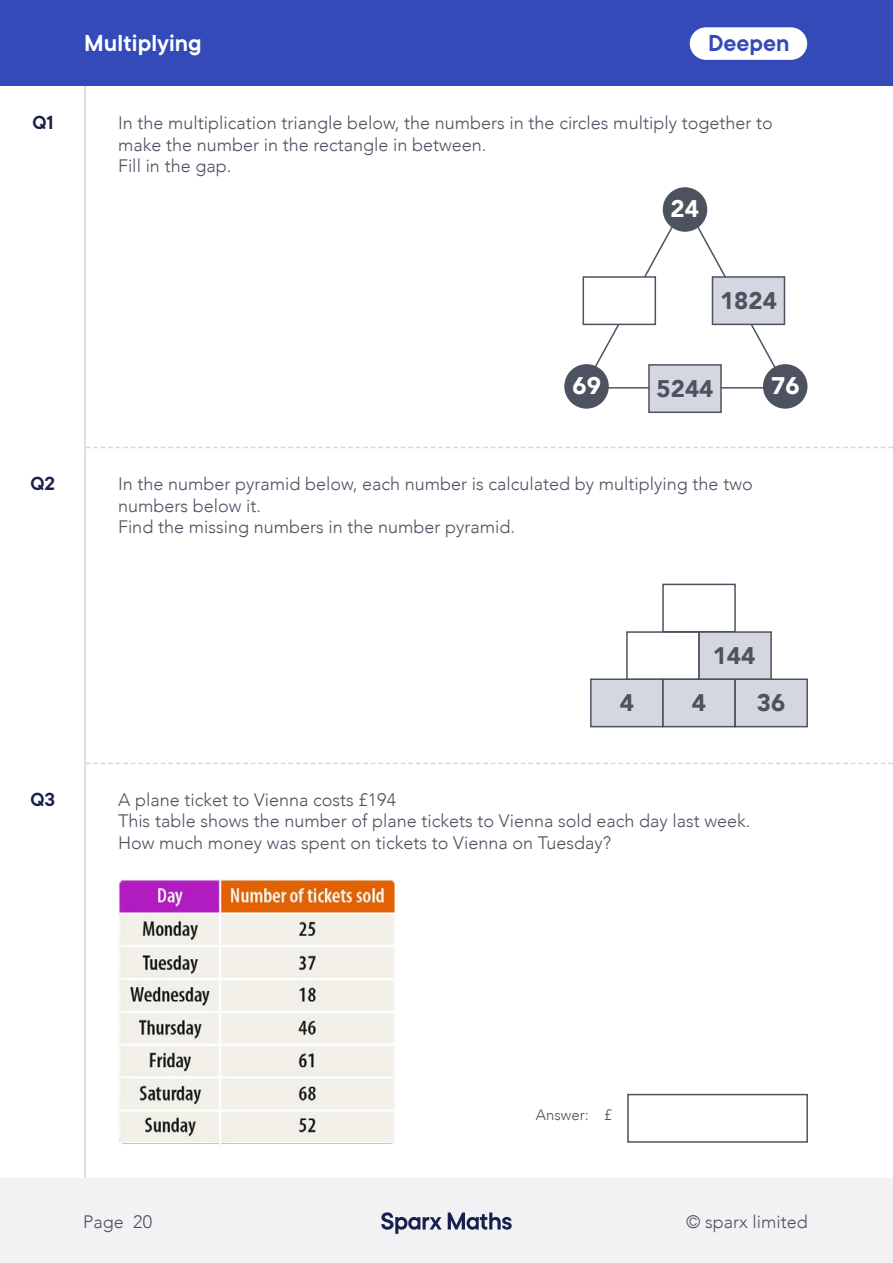
<style>
.page{position:relative;width:893px;height:1263px;background:#fff}
.page>*{position:absolute;margin:0;border:0;box-sizing:border-box;transform-origin:0 0}
.t1{font:600 25.5px "TT Commons";color:#fff}
.t2{font:600 25.5px "TT Commons";color:#334ab8}
.t3{font:900 24px "Avenir";color:#4d5261}
.t4{font:900 24px "Avenir";color:#fff}
.t5{font:600 21px "TT Commons";color:#17214f}
.t6{font:300 18px/21.6px "Avenir";color:#4d5261}
.t7{font:300 15px "Avenir";color:#4d5261}
</style>
<div class="page">
<div style="left:0;top:1178px;width:893px;height:85px;background:#f2f2f5"></div>
<svg style="left:381px;top:1212px;width:61px;height:22px"></svg>
<svg style="left:448px;top:1212px;width:64px;height:18px"></svg>
<svg style="left:581px;top:202px;width:205px;height:187px"></svg>
<hr style="left:84px;top:0;width:2px;height:1178px;background:#d4d6e0">
<svg style="left:86px;top:447px;width:807px;height:1px"></svg>
<svg style="left:86px;top:763px;width:807px;height:1px"></svg>
<div style="left:627px;top:1094px;width:181px;height:49px;border:2px solid #4d5261"></div>
<div style="left:662px;top:584px;width:74px;height:48px;border:2px solid #4d5261"></div>
<div style="left:583px;top:276px;width:73px;height:49px;background:#fff;border:2px solid #4d5261"></div>
<div style="left:626px;top:631px;width:74px;height:49px;border:2px solid #4d5261"></div>
<div style="left:590px;top:678px;width:74px;height:49px;background:#d4d6e0;border:2px solid #4d5261"></div>
<div style="left:698px;top:631px;width:74px;height:49px;background:#d4d6e0;border:2px solid #4d5261"></div>
<div style="left:712px;top:276px;width:73px;height:49px;background:#d4d6e0;border:2px solid #4d5261"></div>
<div style="left:648px;top:364px;width:74px;height:49px;background:#d4d6e0;border:2px solid #4d5261"></div>
<div style="left:662px;top:678px;width:74px;height:49px;background:#d4d6e0;border:2px solid #4d5261"></div>
<div style="left:734px;top:678px;width:74px;height:49px;background:#d4d6e0;border:2px solid #4d5261"></div>
<div style="left:663px;top:187px;width:44px;height:45px;background:#4d5261;border-radius:50%"></div>
<div style="left:564px;top:364px;width:45px;height:45px;background:#4d5261;border-radius:50%"></div>
<div style="left:763px;top:364px;width:44px;height:45px;background:#4d5261;border-radius:50%"></div>
<img style="left:118px;top:880px;width:276px;height:267px">
<div style="left:0;top:0;width:893px;height:85px;background:#334ab8"></div>
<div style="left:690px;top:27px;width:117px;height:33px;background:#fff;border-radius:16px"></div>
<p class="t5" style="left:32px;top:111px;width:23px">Q1</p>
<h1 class="t1" style="left:84px;top:29px;width:119px">Multiplying</h1>
<h1 class="t2" style="left:708px;top:29px;width:83px">Deepen</h1>
<p class="t6" style="left:118px;top:112px;width:656px">In the multiplication triangle below, the numbers in the circles multiply together to make the number in the rectangle in between.<br>Fill in the gap.</p>
<h2 class="t4" style="left:671px;top:189px;width:30px">24</h2>
<h2 class="t3" style="left:720px;top:280px;width:58px">1824</h2>
<h2 class="t4" style="left:572px;top:365px;width:30px">69</h2>
<h2 class="t4" style="left:771px;top:365px;width:30px">76</h2>
<h2 class="t3" style="left:657px;top:368px;width:58px">5244</h2>
<p class="t5" style="left:31px;top:472px;width:26px">Q2</p>
<p class="t6" style="left:118px;top:473px;width:636px">In the number pyramid below, each number is calculated by multiplying the two numbers below it.<br>Find the missing numbers in the number pyramid.</p>
<p class="t5" style="left:30px;top:788px;width:26px">Q3</p>
<h2 class="t3" style="left:713px;top:635px;width:44px">144</h2>
<h2 class="t3" style="left:620px;top:682px;width:16px">4</h2>
<h2 class="t3" style="left:692px;top:682px;width:16px">4</h2>
<h2 class="t3" style="left:757px;top:682px;width:30px">36</h2>
<p class="t6" style="left:118px;top:789px;width:634px">A plane ticket to Vienna costs £194<br>This table shows the number of plane tickets to Vienna sold each day last week.<br>How much money was spent on tickets to Vienna on Tuesday?</p>
<p class="t7" style="left:536px;top:1106px;width:78px">Answer: £</p>
<p class="t6" style="left:83px;top:1211px;width:70px">Page 20</p>
<p class="t6" style="left:686px;top:1211px;width:123px">© sparx limited</p>
</div>
